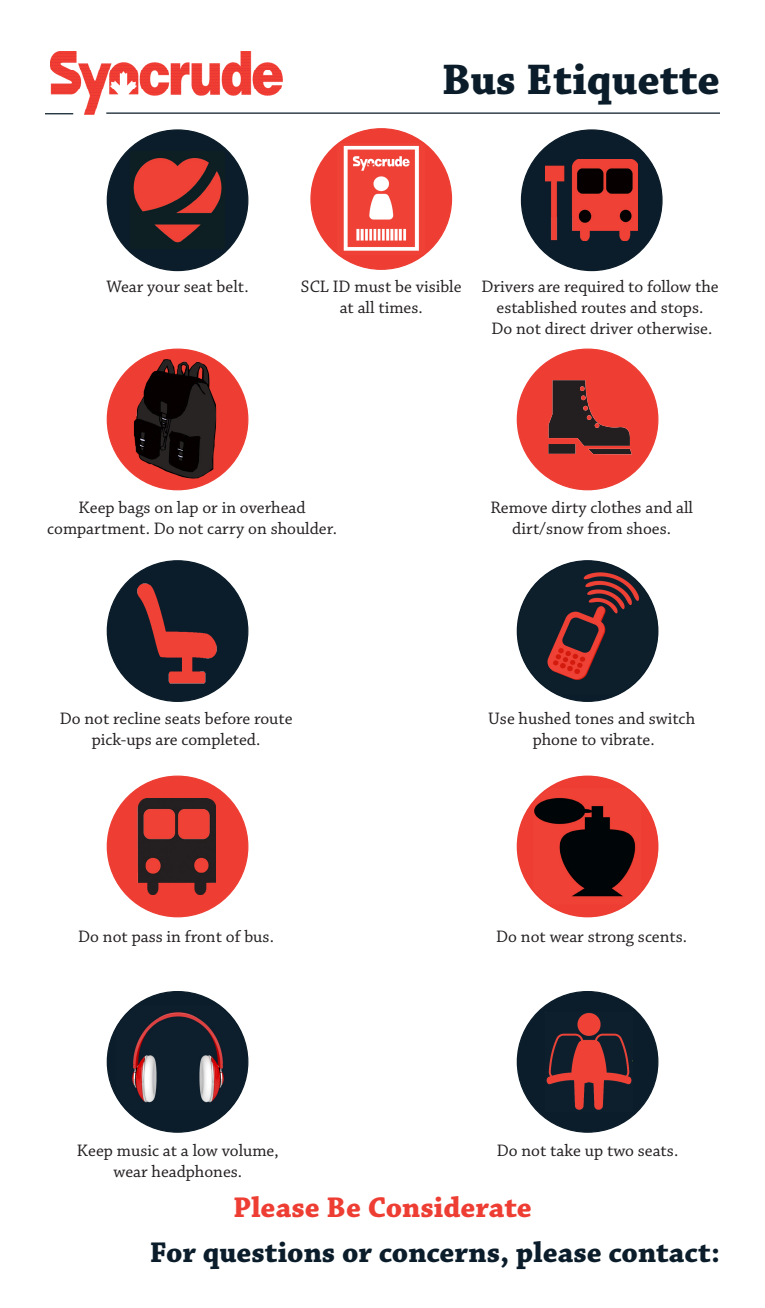
<style>
.page{position:relative;width:765px;height:1308px;background:#fff}
.page>*{position:absolute;margin:0;border:0;box-sizing:border-box;transform-origin:0 0}
.t1{font:700 45px "Chaparral Pro";color:#0b1d2a}
.t2{font:700 30px "Chaparral Pro";color:#0b1d2a}
.t3{font:700 30px "Chaparral Pro";color:#ee3e34}
.t4{font:17.5px/21px "Chaparral Pro";color:#231f20;text-align:center}
</style>
<div class="page">
<img style="left:50px;top:51px;width:233px;height:64px">
<hr style="left:106px;top:112px;width:614px;height:2px;background:#0b1d2a">
<svg style="left:45px;top:113px;width:28px;height:1px"></svg>
<div style="left:107px;top:130px;width:141px;height:140px;background:#0b1d2a;border-radius:50%"></div>
<div style="left:107px;top:349px;width:141px;height:141px;background:#ee3e34;border-radius:50%"></div>
<img style="left:134px;top:359px;width:82px;height:119px">
<div style="left:107px;top:776px;width:141px;height:140px;background:#ee3e34;border-radius:50%"></div>
<img style="left:137px;top:798px;width:79px;height:96px">
<div style="left:107px;top:991px;width:141px;height:141px;background:#0b1d2a;border-radius:50%"></div>
<img style="left:116px;top:1005px;width:125px;height:105px">
<div style="left:107px;top:561px;width:141px;height:140px;background:#0b1d2a;border-radius:50%"></div>
<img style="left:124px;top:565px;width:105px;height:136px">
<div style="left:521px;top:130px;width:141px;height:140px;background:#0b1d2a;border-radius:50%"></div>
<div style="left:517px;top:349px;width:141px;height:141px;background:#ee3e34;border-radius:50%"></div>
<img style="left:538px;top:363px;width:105px;height:105px">
<div style="left:517px;top:776px;width:141px;height:140px;background:#ee3e34;border-radius:50%"></div>
<img style="left:533px;top:788px;width:109px;height:116px">
<div style="left:517px;top:991px;width:141px;height:141px;background:#0b1d2a;border-radius:50%"></div>
<img style="left:545px;top:1012px;width:87px;height:98px">
<img style="left:517px;top:561px;width:141px;height:133px">
<div style="left:311px;top:129px;width:140px;height:140px;background:#ee3e34;border-radius:50%"></div>
<img style="left:337px;top:143px;width:88px;height:112px">
<img style="left:546px;top:160px;width:92px;height:81px">
<img style="left:133px;top:156px;width:89px;height:87px">
<p class="t1" style="left:442px;top:53px;width:280px">Bus Etiquette</p>
<p class="t4" style="left:106px;top:276px;width:144px">Wear your seat belt.</p>
<p class="t4" style="left:301px;top:276px;width:162px">SCL ID must be visible at all times.</p>
<p class="t4" style="left:481px;top:276px;width:239px">Drivers are required to follow the established routes and stops.</p>
<p class="t4" style="left:491px;top:318px;width:222px">Do not direct driver otherwise.</p>
<p class="t4" style="left:79px;top:497px;width:229px">Keep bags on lap or in overhead</p>
<p class="t4" style="left:47px;top:518px;width:291px">compartment. Do not carry on shoulder.</p>
<p class="t4" style="left:490px;top:497px;width:204px">Remove dirty clothes and all</p>
<p class="t4" style="left:512px;top:518px;width:160px">dirt/snow from shoes.</p>
<p class="t4" style="left:60px;top:708px;width:234px">Do not recline seats before route pick-ups are completed.</p>
<p class="t4" style="left:488px;top:708px;width:209px">Use hushed tones and switch</p>
<p class="t4" style="left:533px;top:729px;width:123px">phone to vibrate.</p>
<p class="t4" style="left:78px;top:926px;width:197px">Do not pass in front of bus.</p>
<p class="t4" style="left:496px;top:926px;width:192px">Do not wear strong scents.</p>
<p class="t4" style="left:77px;top:1140px;width:203px">Keep music at a low volume, wear headphones.</p>
<p class="t4" style="left:497px;top:1140px;width:183px">Do not take up two seats.</p>
<h2 class="t3" style="left:233px;top:1189px;width:300px">Please Be Considerate</h2>
<h2 class="t2" style="left:150px;top:1234px;width:572px">For questions or concerns, please contact:</h2>
</div>
